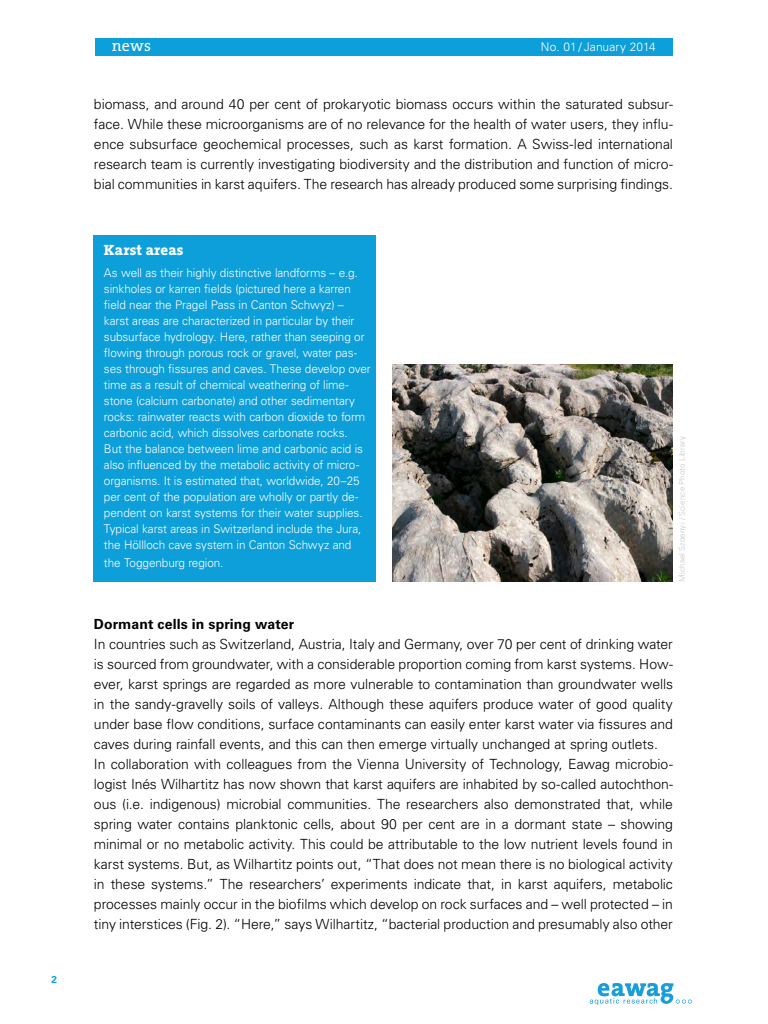
<style>
.page{position:relative;width:768px;height:1024px;background:#fff}
.page>*{position:absolute;margin:0;border:0;box-sizing:border-box;transform-origin:0 0}
.t1{font:16px "The Serif B5 Plain";color:#fff}
.t2{font:800 15px "The Serif B8";letter-spacing:.005em;color:#fff}
.t3{font:300 14px/20px "Univers LT Std";letter-spacing:-.005em;color:#000;text-align:justify}
.t4{font:700 14px "Univers LT Std";letter-spacing:.01em;color:#000}
.t5{font:300 12px/16px "Univers LT Std";letter-spacing:-.01em;color:#fff}
.t6{font:700 10px "Univers LT Std";color:#0c9fda}
.t7{font:300 8px "Univers LT Std";letter-spacing:.015em;color:#c6c6c6}
</style>
<div class="page">
<div style="left:94px;top:235px;width:282px;height:347px;background:#0c9fda"></div>
<img style="left:392px;top:365px;width:281px;height:217px">
<div style="left:95px;top:38px;width:578px;height:17px;background:#0c9fda"></div>
<svg style="left:590px;top:983px;width:102px;height:22px"></svg>
<p class="t6" style="left:51px;top:974px;width:7px">2</p>
<p class="t1" style="left:112px;top:37px;width:41px">news</p>
<p class="t5" style="left:541px;top:38px;width:117px">No. 01 / January 2014</p>
<p class="t3" style="left:94px;top:94px;width:581px">biomass, and around 40 per cent of prokaryotic biomass occurs within the saturated subsur&shy;face. While these microorganisms are of no relevance for the health of water users, they influ&shy;ence subsurface geochemical processes, such as karst formation. A Swiss-led international research team is currently investigating biodiversity and the distribution and function of micro&shy;bial communities in karst aquifers. The research has already produced some surprising findings.</p>
<p class="t2" style="left:104px;top:242px;width:81px">Karst areas</p>
<p class="t5" style="left:104px;top:265px;width:268px">As well as their highly distinctive landforms – e.g. sinkholes or karren fields (pictured here a karren field near the Pragel Pass in Canton Schwyz) – karst areas are characterized in particular by their subsurface hydrology. Here, rather than seeping or flowing through porous rock or gravel, water pas&shy;ses through fissures and caves. These develop over time as a result of chemical weathering of lime&shy;stone (calcium carbonate) and other sedimentary rocks: rainwater reacts with carbon dioxide to form carbonic acid, which dissolves carbonate rocks.<br>But the balance between lime and carbonic acid is also influenced by the metabolic activity of micro&shy;organisms. It is estimated that, worldwide, 20–25 per cent of the population are wholly or partly de&shy;pendent on karst systems for their water supplies.<br>Typical karst areas in Switzerland include the Jura, the Höllloch cave system in Canton Schwyz and</p>
<p class="t5" style="left:104px;top:554px;width:121px">the Toggenburg region.</p>
<p class="t7" style="left:677px;top:582px;width:147px;rotate:-90deg">Michael Szoenyi / Science Photo Library</p>
<p class="t4" style="left:94px;top:616px;width:202px">Dormant cells in spring water</p>
<p class="t3" style="left:94px;top:634px;width:581px">In countries such as Switzerland, Austria, Italy and Germany, over 70 per cent of drinking water is sourced from groundwater, with a considerable proportion coming from karst systems. How&shy;ever, karst springs are regarded as more vulnerable to contamination than groundwater wells in the sandy-gravelly soils of valleys. Although these aquifers produce water of good quality under base flow conditions, surface contaminants can easily enter karst water via fissures and caves during rainfall events, and this can then emerge virtually unchanged at spring outlets.</p>
<p class="t3" style="left:94px;top:754px;width:581px">In collaboration with colleagues from the Vienna University of Technology, Eawag microbio&shy;logist Inés Wilhartitz has now shown that karst aquifers are inhabited by so-called autochthon&shy;ous (i.e. indigenous) microbial communities. The researchers also demonstrated that, while spring water contains planktonic cells, about 90 per cent are in a dormant state – showing minimal or no metabolic activity. This could be attributable to the low nutrient levels found in karst systems. But, as Wilhartitz points out, “That does not mean there is no biological activity in these systems.” The researchers’ experiments indicate that, in karst aquifers, metabolic processes mainly occur in the biofilms which develop on rock surfaces and – well protected – in tiny interstices (Fig. 2). “Here,” says Wilhartitz, “bacterial production and presumably also other</p>
</div>
